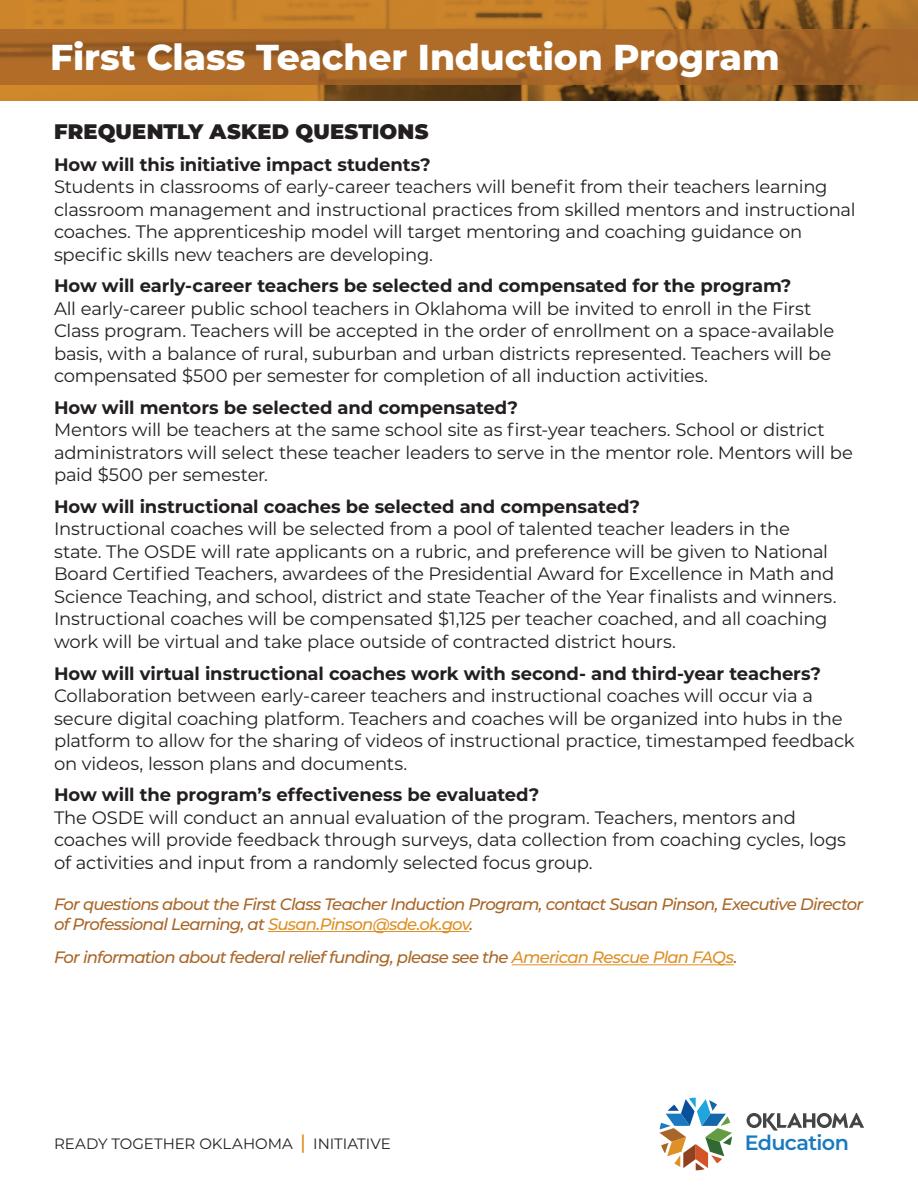
<style>
.page{position:relative;width:918px;height:1188px;background:#fff}
.page>*{position:absolute;margin:0;border:0;box-sizing:border-box;transform-origin:0 0}
.t1{font:800 36px "Montserrat";letter-spacing:-.005em;color:#fff}
.t2{font:900 21px "Montserrat";letter-spacing:.01em;color:#231f20}
.t3{font:600 20.7px "Montserrat";letter-spacing:-.03em;color:#197ac0}
.t4{font:18px/22.5px "Montserrat";letter-spacing:-.015em;color:#231f20}
.t5{font:700 18px "Montserrat";letter-spacing:-.005em;color:#231f20}
.t6{font:italic 500 16.5px/19.8px "Montserrat";letter-spacing:-.05em;color:#a96628}
.t7{font:15px "Montserrat";color:#231f20}
.s1{color:#de9026}
.s2{font-weight:600;font-size:19.5px;color:#de9026}
</style>
<div class="page">
<img style="left:0;top:0;width:918px;height:100px">
<hr style="left:268px;top:931px;width:202px;height:1px;background:#de9026">
<hr style="left:512px;top:964px;width:222px;height:1px;background:#de9026">
<svg style="left:0;top:29px;width:918px;height:56px;background:#a76626"></svg>
<svg style="left:659px;top:1098px;width:73px;height:72px"></svg>
<svg style="left:747px;top:1113px;width:117px;height:18px"></svg>
<h1 class="t1" style="left:50px;top:31px;width:731px">First Class Teacher Induction Program</h1>
<p class="t2" style="left:54px;top:116px;width:376px">FREQUENTLY ASKED QUESTIONS</p>
<p class="t5" style="left:54px;top:151px;width:378px">How will this initiative impact students?</p>
<p class="t4" style="left:54px;top:175px;width:803px">Students in classrooms of early-career teachers will benefit from their teachers learning classroom management and instructional practices from skilled mentors and instructional coaches. The apprenticeship model will target mentoring and coaching guidance on specific skills new teachers are developing.</p>
<p class="t5" style="left:54px;top:273px;width:739px">How will early-career teachers be selected and compensated for the program?</p>
<p class="t4" style="left:54px;top:297px;width:782px">All early-career public school teachers in Oklahoma will be invited to enroll in the First Class program. Teachers will be accepted in the order of enrollment on a space-available basis, with a balance of rural, suburban and urban districts represented. Teachers will be compensated $500 per semester for completion of all induction activities.</p>
<p class="t5" style="left:54px;top:395px;width:466px">How will mentors be selected and compensated?</p>
<p class="t4" style="left:54px;top:418px;width:800px">Mentors will be teachers at the same school site as first-year teachers. School or district administrators will select these teacher leaders to serve in the mentor role. Mentors will be paid $500 per semester.</p>
<p class="t5" style="left:54px;top:494px;width:588px">How will instructional coaches be selected and compensated?</p>
<p class="t4" style="left:54px;top:517px;width:784px">Instructional coaches will be selected from a pool of talented teacher leaders in the state. The OSDE will rate applicants on a rubric, and preference will be given to National Board Certified Teachers, awardees of the Presidential Award for Excellence in Math and Science Teaching, and school, district and state Teacher of the Year finalists and winners.<br>Instructional coaches will be compensated $1,125 per teacher coached, and all coaching work will be virtual and take place outside of contracted district hours.</p>
<p class="t5" style="left:54px;top:660px;width:769px">How will virtual instructional coaches work with second- and third-year teachers?</p>
<p class="t4" style="left:54px;top:684px;width:802px">Collaboration between early-career teachers and instructional coaches will occur via a secure digital coaching platform. Teachers and coaches will be organized into hubs in the platform to allow for the sharing of videos of instructional practice, timestamped feedback on videos, lesson plans and documents.</p>
<p class="t5" style="left:54px;top:782px;width:487px">How will the program’s effectiveness be evaluated?</p>
<p class="t4" style="left:54px;top:805px;width:794px">The OSDE will conduct an annual evaluation of the program. Teachers, mentors and coaches will provide feedback through surveys, data collection from coaching cycles, logs of activities and input from a randomly selected focus group.</p>
<p class="t6" style="left:54px;top:894px;width:811px">For questions about the First Class Teacher Induction Program, contact Susan Pinson, Executive Director of Professional Learning, at <span class="s1">Susan.Pinson@sde.ok.gov</span>.</p>
<p class="t6" style="left:54px;top:947px;width:685px">For information about federal relief funding, please see the <span class="s1">American Rescue Plan FAQs</span>.</p>
<p class="t7" style="left:54px;top:1133px;width:339px">READY TOGETHER OKLAHOMA <span class="s2">|</span> INITIATIVE</p>
<p class="t3" style="left:745px;top:1128px;width:106px">Education</p>
</div>
